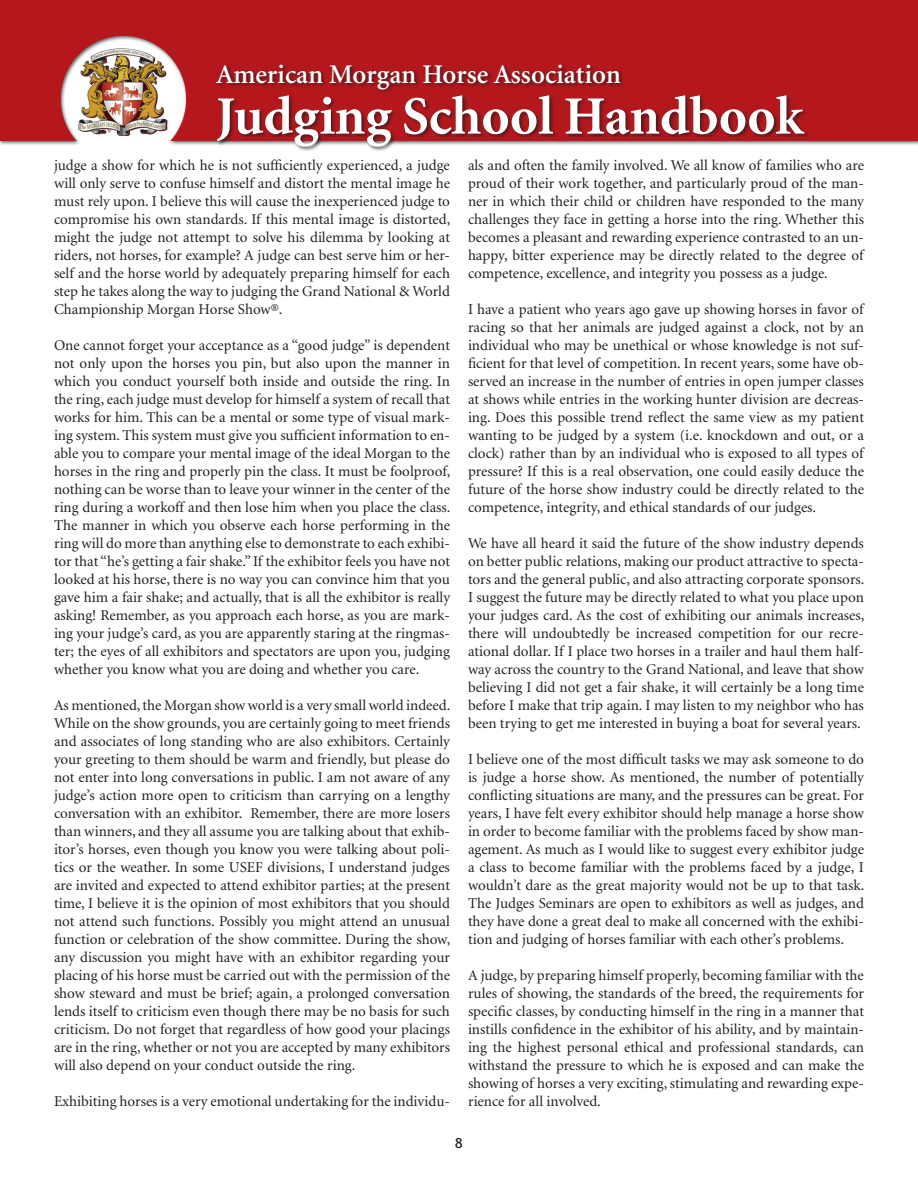
<style>
.page{position:relative;width:918px;height:1188px;background:#fff}
.page>*{position:absolute;margin:0;border:0;box-sizing:border-box;transform-origin:0 0}
.t1{font:700 54px "Minion";color:#fff}
.t2{font:600 27px "Minion";color:#fff}
.t3{font:15px/18px "Minion";color:#231f20;text-align:justify}
.t4{font:700 15px "Overlock";color:#231f20}
</style>
<div class="page">
<img style="left:0;top:0;width:918px;height:145px">
<div style="left:215px;top:63px;width:595px;height:89px;background:#231f20;opacity:.75"></div>
<h2 class="t2" style="left:216px;top:60px;width:406px">American Morgan Horse Association</h2>
<h1 class="t1" style="left:216px;top:89px;width:589px">Judging School Handbook</h1>
<p class="t3" style="left:54px;top:157px;width:398px">judge a show for which he is not sufficiently experienced, a judge will only serve to confuse himself and distort the mental image he must rely upon. I believe this will cause the inexperienced judge to compromise his own standards. If this mental image is distorted, might the judge not attempt to solve his dilemma by looking at riders, not horses, for example? A judge can best serve him or her&shy;self and the horse world by adequately preparing himself for each step he takes along the way to judging the Grand National &amp; World Championship Morgan Horse Show®.</p>
<p class="t3" style="left:54px;top:337px;width:398px">One cannot forget your acceptance as a “good judge” is dependent not only upon the horses you pin, but also upon the manner in which you conduct yourself both inside and outside the ring. In the ring, each judge must develop for himself a system of recall that works for him. This can be a mental or some type of visual mark&shy;ing system. This system must give you sufficient information to en&shy;able you to compare your mental image of the ideal Morgan to the horses in the ring and properly pin the class. It must be foolproof, nothing can be worse than to leave your winner in the center of the ring during a workoff and then lose him when you place the class.<br>The manner in which you observe each horse performing in the ring will do more than anything else to demonstrate to each exhibi&shy;tor that “he’s getting a fair shake.” If the exhibitor feels you have not looked at his horse, there is no way you can convince him that you gave him a fair shake; and actually, that is all the exhibitor is really asking! Remember, as you approach each horse, as you are mark&shy;ing your judge’s card, as you are apparently staring at the ringmas&shy;ter; the eyes of all exhibitors and spectators are upon you, judging whether you know what you are doing and whether you care.</p>
<p class="t3" style="left:54px;top:697px;width:398px">As mentioned, the Morgan show world is a very small world indeed.<br>While on the show grounds, you are certainly going to meet friends and associates of long standing who are also exhibitors. Certainly your greeting to them should be warm and friendly, but please do not enter into long conversations in public. I am not aware of any judge’s action more open to criticism than carrying on a lengthy conversation with an exhibitor. Remember, there are more losers than winners, and they all assume you are talking about that exhib&shy;itor’s horses, even though you know you were talking about poli&shy;tics or the weather. In some USEF divisions, I understand judges are invited and expected to attend exhibitor parties; at the present time, I believe it is the opinion of most exhibitors that you should not attend such functions. Possibly you might attend an unusual function or celebration of the show committee. During the show, any discussion you might have with an exhibitor regarding your placing of his horse must be carried out with the permission of the show steward and must be brief; again, a prolonged conversation lends itself to criticism even though there may be no basis for such criticism. Do not forget that regardless of how good your placings are in the ring, whether or not you are accepted by many exhibitors will also depend on your conduct outside the ring.</p>
<p class="t3" style="left:54px;top:1093px;width:397px">Exhibiting horses is a very emotional undertaking for the individu-</p>
<p class="t3" style="left:468px;top:157px;width:398px">als and often the family involved. We all know of families who are proud of their work together, and particularly proud of the man&shy;ner in which their child or children have responded to the many challenges they face in getting a horse into the ring. Whether this becomes a pleasant and rewarding experience contrasted to an un&shy;happy, bitter experience may be directly related to the degree of competence, excellence, and integrity you possess as a judge.</p>
<p class="t3" style="left:468px;top:301px;width:398px">I have a patient who years ago gave up showing horses in favor of racing so that her animals are judged against a clock, not by an individual who may be unethical or whose knowledge is not suf&shy;ficient for that level of competition. In recent years, some have ob&shy;served an increase in the number of entries in open jumper classes at shows while entries in the working hunter division are decreas&shy;ing. Does this possible trend reflect the same view as my patient wanting to be judged by a system (i.e. knockdown and out, or a clock) rather than by an individual who is exposed to all types of pressure? If this is a real observation, one could easily deduce the future of the horse show industry could be directly related to the competence, integrity, and ethical standards of our judges.</p>
<p class="t3" style="left:468px;top:535px;width:398px">We have all heard it said the future of the show industry depends on better public relations, making our product attractive to specta&shy;tors and the general public, and also attracting corporate sponsors.<br>I suggest the future may be directly related to what you place upon your judges card. As the cost of exhibiting our animals increases, there will undoubtedly be increased competition for our recre&shy;ational dollar. If I place two horses in a trailer and haul them half&shy;way across the country to the Grand National, and leave that show believing I did not get a fair shake, it will certainly be a long time before I make that trip again. I may listen to my neighbor who has been trying to get me interested in buying a boat for several years.</p>
<p class="t3" style="left:468px;top:751px;width:398px">I believe one of the most difficult tasks we may ask someone to do is judge a horse show. As mentioned, the number of potentially conflicting situations are many, and the pressures can be great. For years, I have felt every exhibitor should help manage a horse show in order to become familiar with the problems faced by show man&shy;agement. As much as I would like to suggest every exhibitor judge a class to become familiar with the problems faced by a judge, I wouldn’t dare as the great majority would not be up to that task.<br>The Judges Seminars are open to exhibitors as well as judges, and they have done a great deal to make all concerned with the exhibi&shy;tion and judging of horses familiar with each other’s problems.</p>
<p class="t3" style="left:468px;top:967px;width:398px">A judge, by preparing himself properly, becoming familiar with the rules of showing, the standards of the breed, the requirements for specific classes, by conducting himself in the ring in a manner that instills confidence in the exhibitor of his ability, and by maintain&shy;ing the highest personal ethical and professional standards, can withstand the pressure to which he is exposed and can make the showing of horses a very exciting, stimulating and rewarding expe&shy;rience for all involved.</p>
<p class="t4" style="left:455px;top:1135px;width:10px">8</p>
</div>
